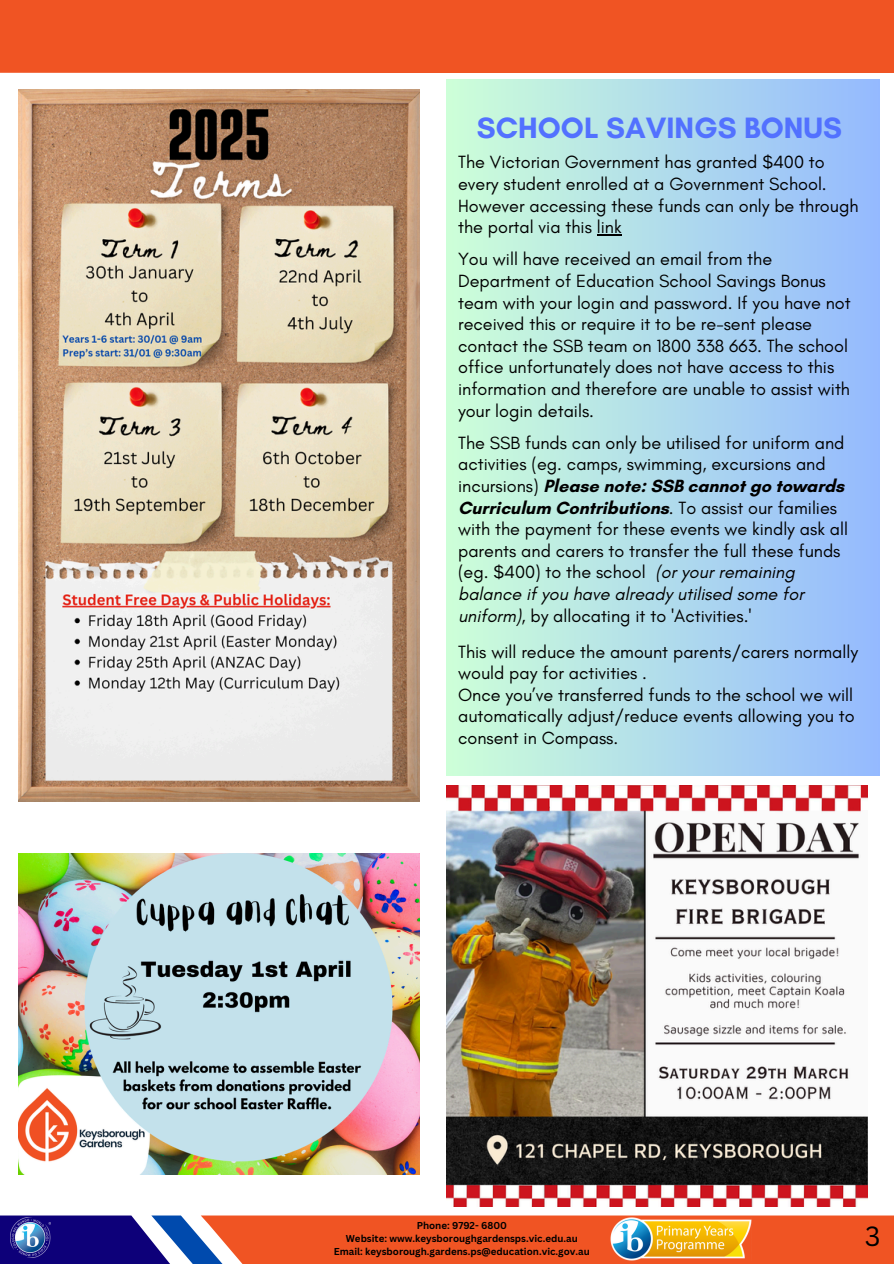
<style>
.page{position:relative;width:894px;height:1264px;background:#fff}
.page>*{position:absolute;margin:0;border:0;box-sizing:border-box;transform-origin:0 0}
.t1{font:700 30px "Glacial Indifference";color:#5271ff}
.t2{font:27px "Canva Sans";color:#000}
.t3{font:18px/21.6px "Glacial Indifference";color:#000}
.t4{font:700 9.75px "Canva Sans";color:#000}
.s1{font-weight:700}
.s2{font-style:italic}
</style>
<div class="page">
<svg style="left:0;top:1215px;width:893px;height:48px;background:#c35245"></svg>
<div style="left:0;top:0;width:893px;height:73px;background:#f05423"></div>
<img style="left:610px;top:1217px;width:141px;height:43px">
<img style="left:10px;top:1217px;width:41px;height:40px">
<div style="left:446px;top:80px;width:433px;height:695px;background:linear-gradient(to right,#cdffd8,#94baff)"></div>
<hr style="left:596px;top:234px;width:25px;height:2px;background:#000">
<img style="left:446px;top:785px;width:421px;height:421px">
<img style="left:18px;top:853px;width:401px;height:321px">
<img style="left:18px;top:89px;width:401px;height:712px">
<p class="t1" style="left:477px;top:109px;width:366px">SCHOOL SAVINGS BONUS</p>
<p class="t3" style="left:458px;top:151px;width:402px">The Victorian Government has granted $400 to every student enrolled at a Government School.<br>However accessing these funds can only be through the portal via this link</p>
<p class="t3" style="left:458px;top:248px;width:394px">You will have received an email from the Department of Education School Savings Bonus team with your login and password. If you have not received this or require it to be re-sent please contact the SSB team on 1800 338 663. The school office unfortunately does not have access to this information and therefore are unable to assist with your login details.</p>
<h1 class="t3" style="left:458px;top:432px;width:391px">The SSB funds can only be utilised for uniform and activities (eg. camps, swimming, excursions and incursions) <span class="s1">Please note: SSB cannot go towards Curriculum Contributions</span>. To assist our families with the payment for these events we kindly ask all parents and carers to transfer the full these funds (eg. $400) to the school <span class="s2">(or your remaining balance if you have already utilised some for uniform)</span>, by allocating it to 'Activities.'</h1>
<h2 class="t3" style="left:458px;top:640px;width:401px">This will reduce the amount parents/carers normally would pay for activities .<br>Once you’ve transferred funds to the school we will automatically adjust/reduce events allowing you to consent in Compass.</h2>
<h2 class="t4" style="left:416px;top:1218px;width:92px">Phone: 9792- 6800</h2>
<h2 class="t4" style="left:346px;top:1231px;width:233px">Website: www.keysboroughgardensps.vic.edu.au</h2>
<h2 class="t4" style="left:333px;top:1244px;width:257px">Email: keysborough.gardens.ps@education.vic.gov.au</h2>
<p class="t2" style="left:864px;top:1216px;width:17px">3</p>
</div>
